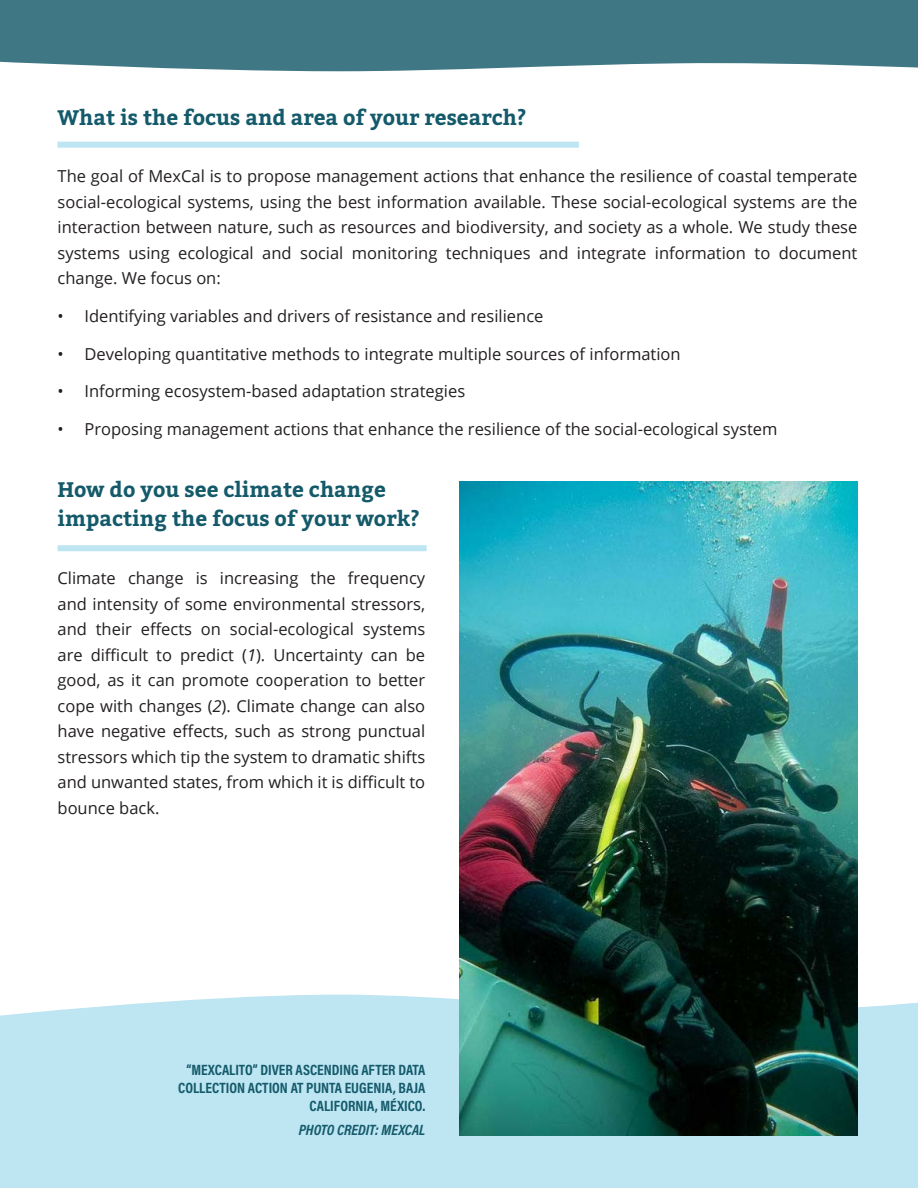
<style>
.page{position:relative;width:918px;height:1188px;background:#fff}
.page>*{position:absolute;margin:0;border:0;box-sizing:border-box;transform-origin:0 0}
.t1{font:700 21px/28.5px "Bitter";color:#145a6a}
.t2{font:16.5px/25.5px "Open Sans";color:#231f20;text-align:justify}
.t3{font:700 15px/18px "Acumin Pro Cond";color:#145a6a;text-align:right}
.t4{font:italic 700 15px "Acumin Pro Cond";color:#145a6a}
.s1{font-style:italic}
</style>
<div class="page">
<div style="left:0;top:995px;width:918px;height:193px;background:#bde5f2"></div>
<img style="left:459px;top:481px;width:398px;height:655px">
<div style="left:0;top:0;width:918px;height:71px;background:#3f7784"></div>
<div style="left:58px;top:545px;width:369px;height:6px;background:#bde5f2"></div>
<div style="left:58px;top:142px;width:521px;height:6px;background:#bde5f2"></div>
<p class="t1" style="left:58px;top:104px;width:471px">What is the focus and area of your research?</p>
<p class="t2" style="left:58px;top:163px;width:801px">The goal of MexCal is to propose management actions that enhance the resilience of coastal temperate social-ecological systems, using the best information available. These social-ecological systems are the interaction between nature, such as resources and biodiversity, and society as a whole. We study these systems using ecological and social monitoring techniques and integrate information to document change. We focus on:</p>
<p class="t2" style="left:58px;top:303px;width:487px">• Identifying variables and drivers of resistance and resilience</p>
<p class="t2" style="left:58px;top:340px;width:625px">• Developing quantitative methods to integrate multiple sources of information</p>
<p class="t2" style="left:58px;top:378px;width:409px">• Informing ecosystem-based adaptation strategies</p>
<p class="t2" style="left:58px;top:415px;width:721px">• Proposing management actions that enhance the resilience of the social-ecological system</p>
<p class="t1" style="left:58px;top:476px;width:364px">How do you see climate change impacting the focus of your work?</p>
<p class="t2" style="left:58px;top:565px;width:369px">Climate change is increasing the frequency and intensity of some environmental stressors, and their effects on social-ecological systems are difficult to predict (<span class="s1">1</span>). Uncertainty can be good, as it can promote cooperation to better cope with changes (<span class="s1">2</span>). Climate change can also have negative effects, such as strong punctual stressors which tip the system to dramatic shifts and unwanted states, from which it is difficult to bounce back.</p>
<p class="t3" style="left:178px;top:1060px;width:249px">“MEXCALITO” DIVER ASCENDING AFTER DATA<br>COLLECTION ACTION AT PUNTA EUGENIA, BAJA<br>CALIFORNIA, MÉXICO.</p>
<p class="t4" style="left:299px;top:1120px;width:128px">PHOTO CREDIT: MEXCAL</p>
</div>
